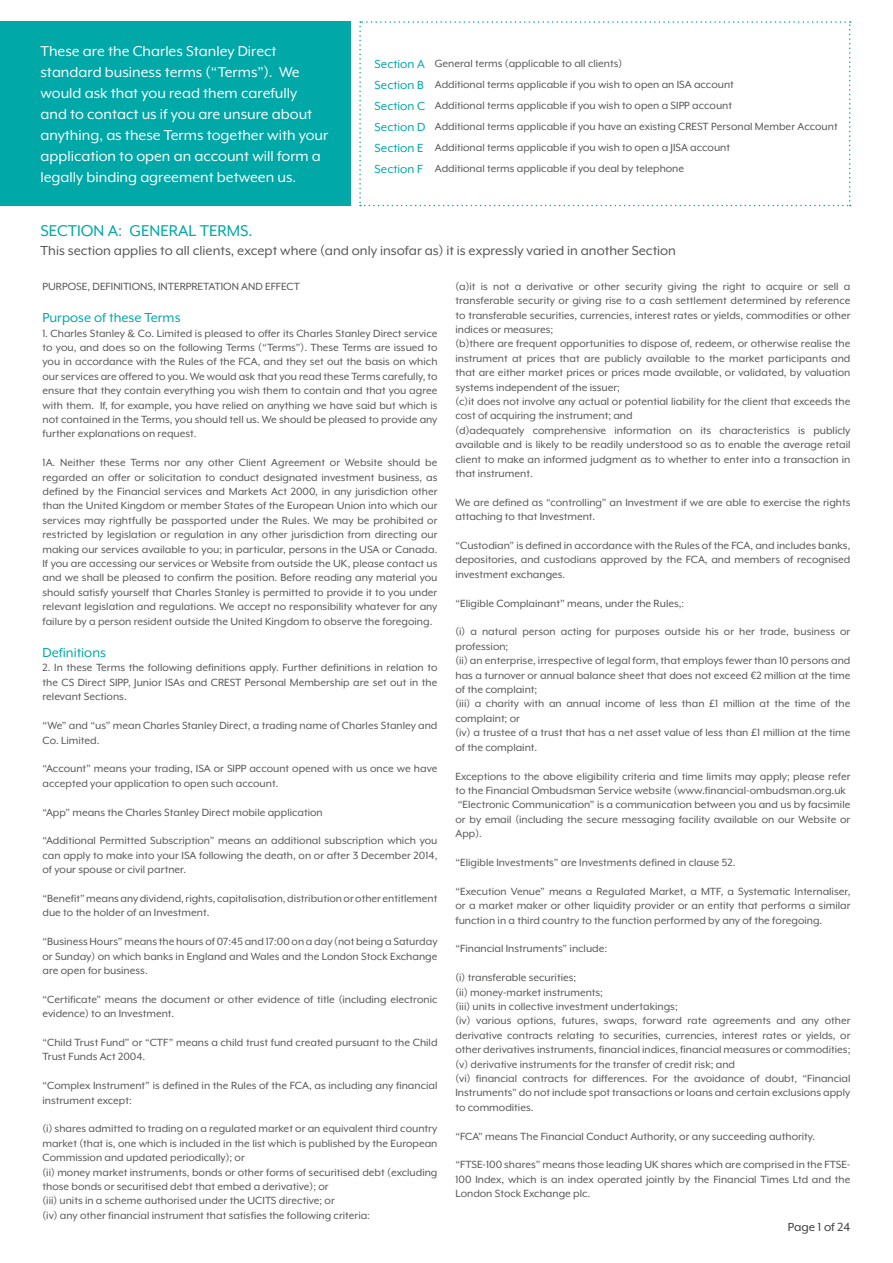
<style>
.page{position:relative;width:893px;height:1263px;background:#fff}
.page>*{position:absolute;margin:0;border:0;box-sizing:border-box;transform-origin:0 0}
.t1{font:18px "Mr Eaves XL Mod OT";color:#00a8a8}
.t2{font:16.5px/21px "Mr Eaves XL Mod OT";color:#fafafa}
.t3{font:15px "Mr Eaves XL Mod OT";color:#575756}
.t4{font:15px "Mr Eaves XL Mod OT";color:#00a8a8}
.t5{font:13.5px/21px "Mr Eaves XL Mod OT";color:#00a8a8}
.t6{font:13.5px "Mr Eaves XL Mod OT";color:#3c3c3b}
.t7{font:12px/14.4px "Mr Eaves XL Mod OT";color:#575756}
</style>
<div class="page">
<div style="left:1px;top:21px;width:350px;height:185px;background:#00a8a8"></div>
<svg style="left:359px;top:21px;width:492px;height:185px"></svg>
<p class="t2" style="left:40px;top:40px;width:289px">These are the Charles Stanley Direct standard business terms (“Terms”). We would ask that you read them carefully<br>and to contact us if you are unsure about anything, as these Terms together with your application to open an account will form a legally binding agreement between us.</p>
<p class="t5" style="left:375px;top:54px;width:52px">Section A<br>Section B<br>Section C<br>Section D<br>Section E<br>Section F</p>
<p class="t7" style="left:435px;top:53px;width:404px;line-height:21px">General terms (applicable to all clients)<br>Additional terms applicable if you wish to open an ISA account<br>Additional terms applicable if you wish to open a SIPP account<br>Additional terms applicable if you have an existing CREST Personal Member Account Additional terms applicable if you wish to open a JISA account<br>Additional terms applicable if you deal by telephone</p>
<h1 class="t1" style="left:40px;top:222px;width:214px">SECTION A: GENERAL TERMS.</h1>
<p class="t3" style="left:40px;top:243px;width:637px">This section applies to all clients, except where (and only insofar as) it is expressly varied in another Section</p>
<p class="t7" style="left:43px;top:279px;width:259px">PURPOSE, DEFINITIONS, INTERPRETATION AND EFFECT</p>
<p class="t4" style="left:43px;top:310px;width:140px">Purpose of these Terms</p>
<p class="t7" style="left:43px;top:326px;width:397px;text-align:justify">1. Charles Stanley &amp; Co. Limited is pleased to offer its Charles Stanley Direct service to you, and does so on the following Terms (“Terms”). These Terms are issued to you in accordance with the Rules of the FCA, and they set out the basis on which our services are offered to you. We would ask that you read these Terms carefully, to ensure that they contain everything you wish them to contain and that you agree with them. If, for example, you have relied on anything we have said but which is not contained in the Terms, you should tell us. We should be pleased to provide any further explanations on request.</p>
<p class="t7" style="left:43px;top:455px;width:396px;text-align:justify">1A. Neither these Terms nor any other Client Agreement or Website should be regarded an offer or solicitation to conduct designated investment business, as defined by the Financial services and Markets Act 2000, in any jurisdiction other than the United Kingdom or member States of the European Union into which our services may rightfully be passported under the Rules. We may be prohibited or restricted by legislation or regulation in any other jurisdiction from directing our making our services available to you; in particular, persons in the USA or Canada.<br>If you are accessing our services or Website from outside the UK, please contact us and we shall be pleased to confirm the position. Before reading any material you should satisfy yourself that Charles Stanley is permitted to provide it to you under relevant legislation and regulations. We accept no responsibility whatever for any failure by a person resident outside the United Kingdom to observe the foregoing.</p>
<p class="t4" style="left:43px;top:645px;width:65px">Definitions</p>
<p class="t7" style="left:43px;top:661px;width:396px;text-align:justify">2. In these Terms the following definitions apply. Further definitions in relation to the CS Direct SIPP, Junior ISAs and CREST Personal Membership are set out in the relevant Sections.</p>
<p class="t7" style="left:43px;top:718px;width:396px">“We” and “us” mean Charles Stanley Direct, a trading name of Charles Stanley and<br>Co. Limited.</p>
<p class="t7" style="left:43px;top:761px;width:396px">“Account” means your trading, ISA or SIPP account opened with us once we have accepted your application to open such account.</p>
<p class="t7" style="left:43px;top:805px;width:282px">“App” means the Charles Stanley Direct mobile application</p>
<p class="t7" style="left:43px;top:833px;width:396px;text-align:justify">“Additional Permitted Subscription” means an additional subscription which you can apply to make into your ISA following the death, on or after 3 December 2014, of your spouse or civil partner.</p>
<p class="t7" style="left:43px;top:891px;width:396px">“Benefit” means any dividend, rights, capitalisation, distribution or other entitlement due to the holder of an Investment.</p>
<p class="t7" style="left:43px;top:934px;width:397px;text-align:justify">“Business Hours” means the hours of 07:45 and 17:00 on a day (not being a Saturday or Sunday) on which banks in England and Wales and the London Stock Exchange are open for business.</p>
<p class="t7" style="left:43px;top:992px;width:396px">“Certificate” means the document or other evidence of title (including electronic evidence) to an Investment.</p>
<p class="t7" style="left:43px;top:1035px;width:396px">“Child Trust Fund” or “CTF” means a child trust fund created pursuant to the Child<br>Trust Funds Act 2004.</p>
<p class="t7" style="left:43px;top:1078px;width:396px">“Complex Instrument” is defined in the Rules of the FCA, as including any financial instrument except:</p>
<p class="t7" style="left:43px;top:1121px;width:396px">(i) shares admitted to trading on a regulated market or an equivalent third country market (that is, one which is included in the list which is published by the European Commission and updated periodically); or<br>(ii) money market instruments, bonds or other forms of securitised debt (excluding those bonds or securitised debt that embed a derivative); or<br>(iii) units in a scheme authorised under the UCITS directive; or<br>(iv) any other financial instrument that satisfies the following criteria:</p>
<p class="t7" style="left:455px;top:279px;width:396px">(a)it is not a derivative or other security giving the right to acquire or sell a transferable security or giving rise to a cash settlement determined by reference to transferable securities, currencies, interest rates or yields, commodities or other indices or measures;<br>(b)there are frequent opportunities to dispose of, redeem, or otherwise realise the instrument at prices that are publicly available to the market participants and that are either market prices or prices made available, or validated, by valuation systems independent of the issuer;<br>(c)it does not involve any actual or potential liability for the client that exceeds the cost of acquiring the instrument; and<br>(d)adequately comprehensive information on its characteristics is publicly available and is likely to be readily understood so as to enable the average retail client to make an informed judgment as to whether to enter into a transaction in that instrument.</p>
<p class="t7" style="left:455px;top:495px;width:396px">We are defined as “controlling” an Investment if we are able to exercise the rights attaching to that Investment.</p>
<p class="t7" style="left:455px;top:538px;width:396px;text-align:justify">“Custodian” is defined in accordance with the Rules of the FCA, and includes banks, depositories, and custodians approved by the FCA, and members of recognised investment exchanges.</p>
<p class="t7" style="left:455px;top:596px;width:230px">“Eligible Complainant” means, under the Rules,:</p>
<p class="t7" style="left:455px;top:625px;width:396px">(i) a natural person acting for purposes outside his or her trade, business or profession;<br>(ii) an enterprise, irrespective of legal form, that employs fewer than 10 persons and has a turnover or annual balance sheet that does not exceed €2 million at the time of the complaint;<br>(iii) a charity with an annual income of less than £1 million at the time of the complaint; or<br>(iv) a trustee of a trust that has a net asset value of less than £1 million at the time of the complaint.</p>
<p class="t7" style="left:455px;top:769px;width:396px">Exceptions to the above eligibility criteria and time limits may apply; please refer to the Financial Ombudsman Service website (www.financial-ombudsman.org.uk “Electronic Communication” is a communication between you and us by facsimile or by email (including the secure messaging facility available on our Website or App).</p>
<p class="t7" style="left:455px;top:855px;width:282px">“Eligible Investments” are Investments defined in clause 52.</p>
<p class="t7" style="left:455px;top:884px;width:396px;text-align:justify">“Execution Venue” means a Regulated Market, a MTF, a Systematic Internaliser, or a market maker or other liquidity provider or an entity that performs a similar function in a third country to the function performed by any of the foregoing.</p>
<p class="t7" style="left:455px;top:941px;width:153px">“Financial Instruments” include:</p>
<p class="t7" style="left:455px;top:970px;width:396px">(i) transferable securities;<br>(ii) money-market instruments;<br>(iii) units in collective investment undertakings;<br>(iv) various options, futures, swaps, forward rate agreements and any other derivative contracts relating to securities, currencies, interest rates or yields, or other derivatives instruments, financial indices, financial measures or commodities; (v) derivative instruments for the transfer of credit risk; and<br>(vi) financial contracts for differences. For the avoidance of doubt, “Financial Instruments” do not include spot transactions or loans and certain exclusions apply to commodities.</p>
<p class="t7" style="left:455px;top:1129px;width:361px">“FCA” means The Financial Conduct Authority, or any succeeding authority.</p>
<p class="t7" style="left:455px;top:1157px;width:396px;text-align:justify">“FTSE-100 shares” means those leading UK shares which are comprised in the FTSE-100 Index, which is an index operated jointly by the Financial Times Ltd and the London Stock Exchange plc.</p>
<p class="t6" style="left:788px;top:1220px;width:64px">Page 1 of 24</p>
</div>
